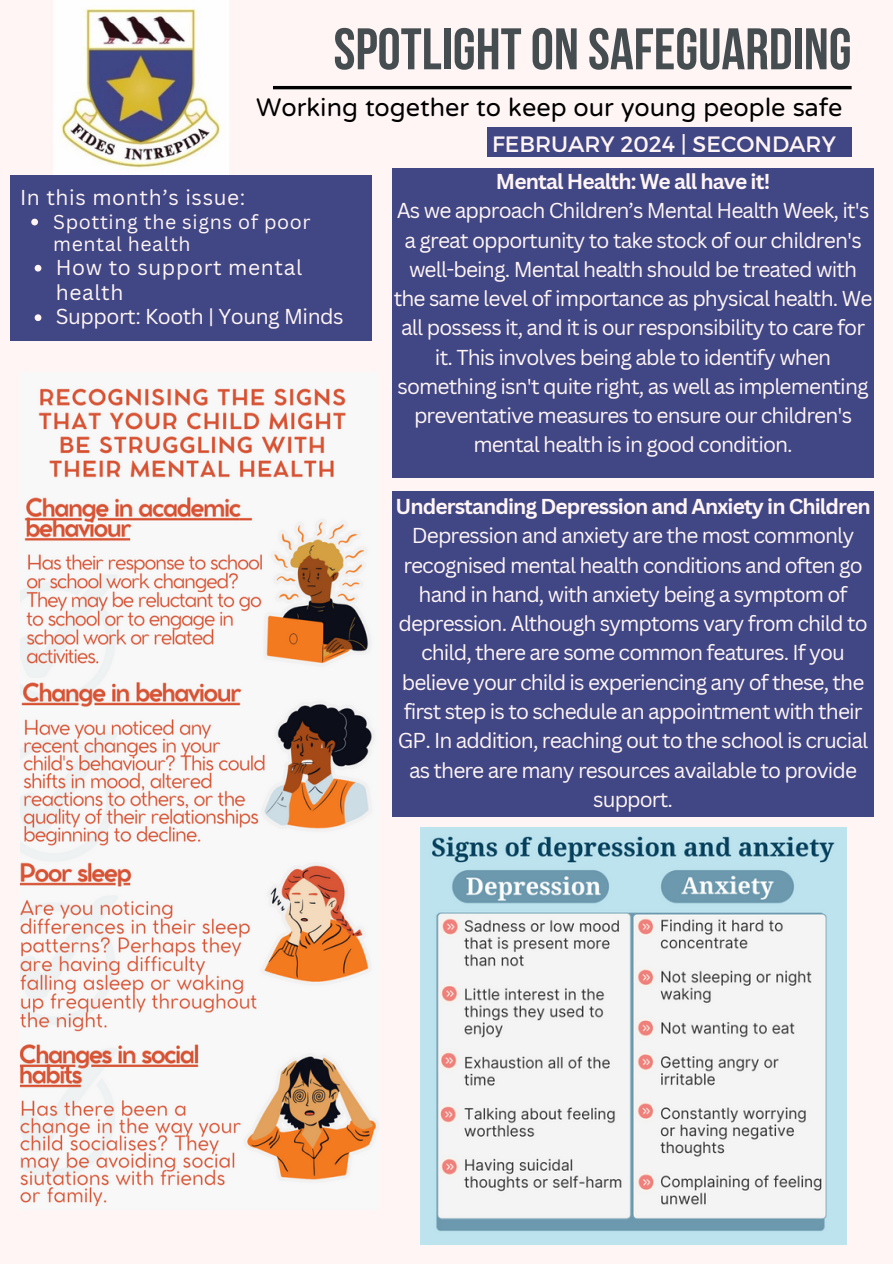
<style>
.page{position:relative;width:893px;height:1264px;background:#fff}
.page>*{position:absolute;margin:0;border:0;box-sizing:border-box;transform-origin:0 0}
.t1{font:58.5px "Bebas Neue Cyrillic";color:#464d50}
.t2{font:31.5px "NTR";color:#000}
.t3{font:22.2px "Montserrat";color:#fff5f5}
.t4{font:21px/29.2px "Canva Sans";letter-spacing:-.04em;color:#fff5f5;text-align:center}
.t5{font:21px/24.8px "Canva Sans";letter-spacing:.03em;color:#fff5f5}
.t6{font:19.5px/22.5px "Canva Sans";letter-spacing:.03em;color:#fff5f5}
.s1{font-weight:700}
</style>
<div class="page">
<div style="left:0;top:0;width:892px;height:1263px;background:#fff5f5"></div>
<hr style="left:273px;top:86px;width:578px;height:3px;background:#000">
<div style="left:487px;top:127px;width:364px;height:29px;background:#414684"></div>
<div style="left:392px;top:168px;width:481px;height:309px;background:#414684"></div>
<div style="left:10px;top:175px;width:362px;height:166px;background:#414684"></div>
<div style="left:392px;top:491px;width:481px;height:325px;background:#414684"></div>
<img style="left:20px;top:388px;width:359px;height:819px">
<img style="left:420px;top:827px;width:425px;height:417px">
<img style="left:61px;top:9px;width:159px;height:159px">
<svg style="left:31px;top:219px;width:7px;height:6px"></svg>
<svg style="left:35px;top:265px;width:6px;height:6px"></svg>
<svg style="left:35px;top:314px;width:6px;height:7px"></svg>
<h3 class="t1" style="left:333px;top:25px;width:519px">SPOTLIGHTON SAFEGUARDING</h3>
<h4 class="t2" style="left:256px;top:86px;width:588px">Working together to keep our young people safe</h4>
<p class="t5" style="left:20px;top:185px;width:227px">In this month’s issue:</p>
<h4 class="t6" style="left:53px;top:210px;width:259px">Spotting the signs of poor mental health</h4>
<h4 class="t5" style="left:56px;top:254px;width:248px">How to support mental health</h4>
<p class="t4" style="left:56px;top:302px;width:289px">Support: Kooth | Young Minds</p>
<h4 class="t3" style="left:492px;top:130px;width:345px">FEBRUARY 2024 | SECONDARY</h4>
<h4 class="t4" style="left:393px;top:166px;width:480px"><span class="s1">Mental Health: We all have it!<br></span>As we approach Children’s Mental Health Week, it's a great opportunity to take stock of our children's well-being. Mental health should be treated with the same level of importance as physical health. We all possess it, and it is our responsibility to care for it. This involves being able to identify when something isn't quite right, as well as implementing preventative measures to ensure our children's mental health is in good condition.</h4>
<p class="t4" style="left:395px;top:491px;width:476px"><span class="s1">Understanding Depression and Anxiety in Children </span>Depression and anxiety are the most commonly recognised mental health conditions and often go hand in hand, with anxiety being a symptom of depression. Although symptoms vary from child to child, there are some common features. If you believe your child is experiencing any of these, the first step is to schedule an appointment with their GP. In addition, reaching out to the school is crucial as there are many resources available to provide support.</p>
</div>
